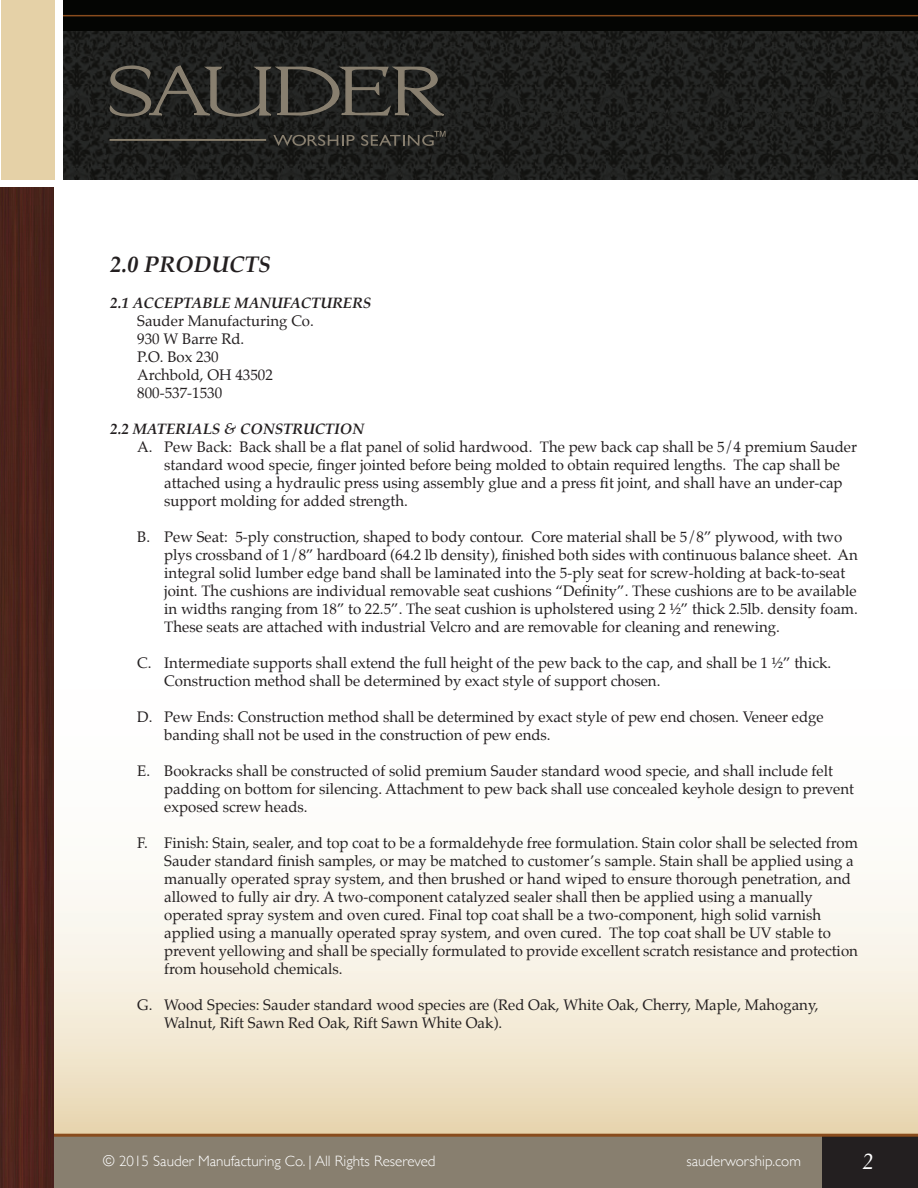
<style>
.page{position:relative;width:918px;height:1188px;background:#fff}
.page>*{position:absolute;margin:0;border:0;box-sizing:border-box;transform-origin:0 0}
.t1{font:italic 700 22.5px "Palatino";color:#231f20}
.t2{font:italic 22.5px "Palatino";color:#fff}
.t3{font:15px "Palatino";color:#231f20}
.t4{font:300 15px "Gill Sans";color:#fff}
.t5{font:italic 700 15px "Palatino";color:#231f20}
</style>
<div class="page">
<svg style="left:54px;top:882px;width:864px;height:252px"></svg>
<div style="left:0;top:1136px;width:918px;height:52px;background:#887f6f"></div>
<div style="left:823px;top:1135px;width:95px;height:53px;background:#231f20"></div>
<div style="left:63px;top:0;width:855px;height:180px;background:#040503"></div>
<img style="left:63px;top:32px;width:855px;height:148px">
<svg style="left:108px;top:64px;width:341px;height:53px;background:#373631"></svg>
<svg style="left:273px;top:135px;width:82px;height:11px"></svg>
<hr style="left:110px;top:139px;width:156px;height:2px;background:#867c6a">
<svg style="left:361px;top:131px;width:85px;height:15px"></svg>
<div style="left:1px;top:1px;width:54px;height:179px;background:#e5d1a7"></div>
<hr style="left:63px;top:15px;width:855px;height:1px;background:#894c1d">
<hr style="left:54px;top:1134px;width:864px;height:3px;background:#894c1d">
<img style="left:0;top:188px;width:53px;height:1000px">
<p class="t1" style="left:110px;top:245px;width:162px">2.0 PRODUCTS</p>
<p class="t5" style="left:110px;top:290px;width:262px">2.1 ACCEPTABLE MANUFACTURERS</p>
<p class="t3" style="left:137px;top:308px;width:178px">Sauder Manufacturing Co.</p>
<p class="t3" style="left:137px;top:326px;width:109px">930 W Barre Rd.</p>
<p class="t3" style="left:137px;top:344px;width:83px">P.O. Box 230</p>
<p class="t3" style="left:137px;top:362px;width:137px">Archbold, OH 43502</p>
<p class="t3" style="left:137px;top:380px;width:86px">800-537-1530</p>
<p class="t5" style="left:110px;top:416px;width:255px">2.2 MATERIALS &amp; CONSTRUCTION</p>
<p class="t3" style="left:137px;top:434px;width:721px">A. Pew Back: Back shall be a flat panel of solid hardwood. The pew back cap shall be 5/4 premium Sauder</p>
<p class="t3" style="left:164px;top:452px;width:677px">standard wood specie, finger jointed before being molded to obtain required lengths. The cap shall be</p>
<p class="t3" style="left:164px;top:470px;width:680px">attached using a hydraulic press using assembly glue and a press fit joint, and shall have an under-cap</p>
<p class="t3" style="left:164px;top:488px;width:245px">support molding for added strength.</p>
<p class="t3" style="left:137px;top:524px;width:707px">B. Pew Seat: 5-ply construction, shaped to body contour. Core material shall be 5/8” plywood, with two</p>
<p class="t3" style="left:164px;top:542px;width:695px">plys crossband of 1/8” hardboard (64.2 lb density), finished both sides with continuous balance sheet. An</p>
<p class="t3" style="left:164px;top:560px;width:683px">integral solid lumber edge band shall be laminated into the 5-ply seat for screw-holding at back-to-seat</p>
<p class="t3" style="left:164px;top:578px;width:694px">joint. The cushions are individual removable seat cushions “Definity”. These cushions are to be available</p>
<p class="t3" style="left:164px;top:596px;width:695px">in widths ranging from 18” to 22.5”. The seat cushion is upholstered using 2 ½” thick 2.5lb. density foam.</p>
<p class="t3" style="left:164px;top:614px;width:617px">These seats are attached with industrial Velcro and are removable for cleaning and renewing.</p>
<p class="t3" style="left:137px;top:650px;width:695px">C. Intermediate supports shall extend the full height of the pew back to the cap, and shall be 1 ½” thick.</p>
<p class="t3" style="left:164px;top:668px;width:498px">Construction method shall be determined by exact style of support chosen.</p>
<p class="t3" style="left:137px;top:704px;width:688px">D. Pew Ends: Construction method shall be determined by exact style of pew end chosen. Veneer edge</p>
<p class="t3" style="left:164px;top:722px;width:388px">banding shall not be used in the construction of pew ends.</p>
<p class="t3" style="left:137px;top:758px;width:697px">E. Bookracks shall be constructed of solid premium Sauder standard wood specie, and shall include felt</p>
<p class="t3" style="left:164px;top:776px;width:691px">padding on bottom for silencing. Attachment to pew back shall use concealed keyhole design to prevent</p>
<p class="t3" style="left:164px;top:794px;width:145px">exposed screw heads.</p>
<p class="t3" style="left:137px;top:830px;width:722px">F. Finish: Stain, sealer, and top coat to be a formaldehyde free formulation. Stain color shall be selected from</p>
<p class="t3" style="left:164px;top:848px;width:691px">Sauder standard finish samples, or may be matched to customer’s sample. Stain shall be applied using a</p>
<p class="t3" style="left:164px;top:866px;width:688px">manually operated spray system, and then brushed or hand wiped to ensure thorough penetration, and</p>
<p class="t3" style="left:164px;top:884px;width:650px">allowed to fully air dry. A two-component catalyzed sealer shall then be applied using a manually</p>
<p class="t3" style="left:164px;top:902px;width:659px">operated spray system and oven cured. Final top coat shall be a two-component, high solid varnish</p>
<p class="t3" style="left:164px;top:920px;width:668px">applied using a manually operated spray system, and oven cured. The top coat shall be UV stable to</p>
<p class="t3" style="left:164px;top:938px;width:695px">prevent yellowing and shall be specially formulated to provide excellent scratch resistance and protection</p>
<p class="t3" style="left:164px;top:956px;width:180px">from household chemicals.</p>
<p class="t3" style="left:137px;top:992px;width:683px">G. Wood Species: Sauder standard wood species are (Red Oak, White Oak, Cherry, Maple, Mahogany,</p>
<p class="t3" style="left:164px;top:1010px;width:339px">Walnut, Rift Sawn Red Oak, Rift Sawn White Oak).</p>
<p class="t4" style="left:103px;top:1150px;width:334px">© 2015 Sauder Manufacturing Co. | All Rights Resereved</p>
<p class="t4" style="left:687px;top:1150px;width:116px">sauderworship.com</p>
<p class="t2" style="left:863px;top:1143px;width:13px">2</p>
</div>
